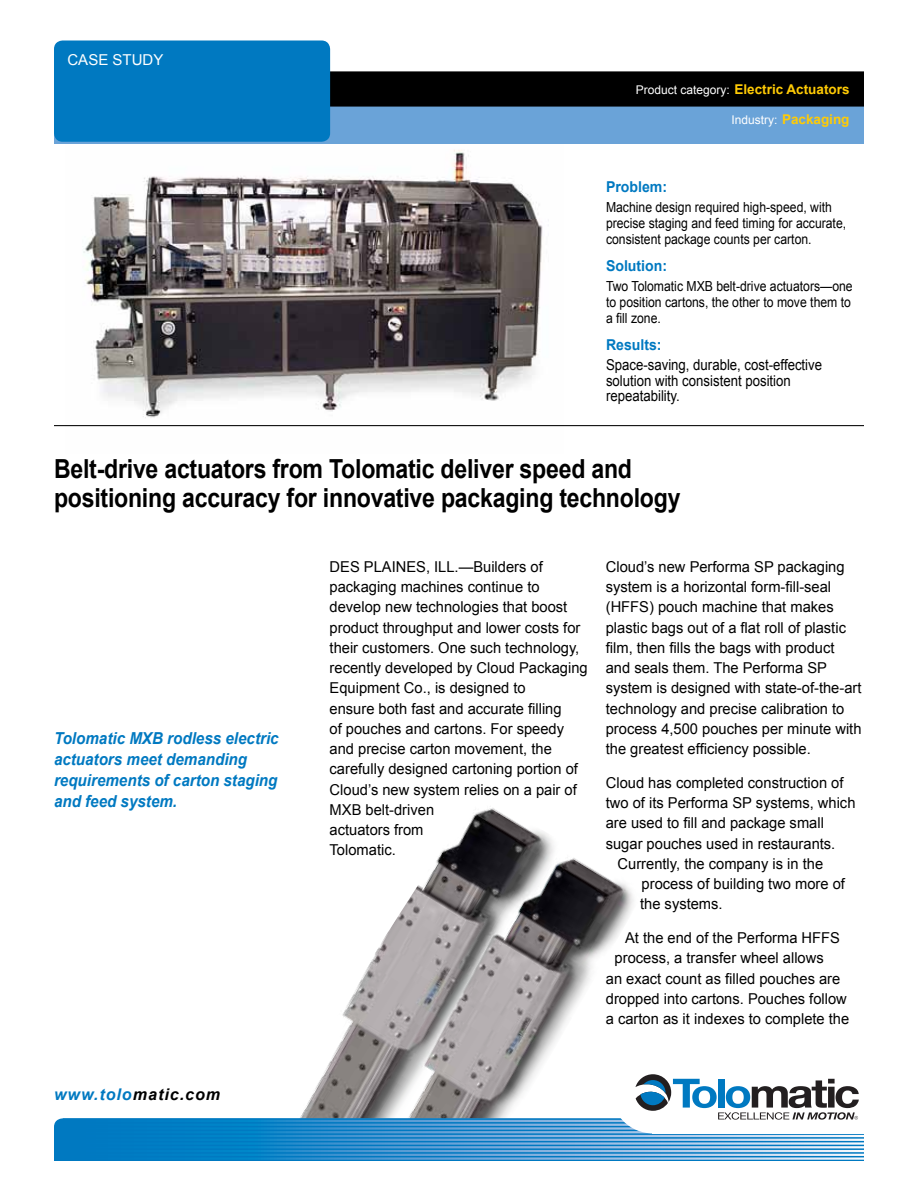
<style>
.page{position:relative;width:918px;height:1188px;background:#fff}
.page>*{position:absolute;margin:0;border:0;box-sizing:border-box;transform-origin:0 0}
.t1{font:700 26.25px/29.2px "Arial";letter-spacing:-.01em;color:#000;scale:.88 1}
.t2{font:italic 700 16.5px/21px "Arial";color:#0079c1;scale:.92 1}
.t3{font:italic 700 16.2px "Arial";letter-spacing:.06em;color:#000}
.t4{font:15px/20.2px "Arial";color:#000}
.t5{font:15px/15.8px "Arial";color:#000;scale:.88 1}
.t6{font:700 15px "Arial";color:#0079c1;scale:.94 1}
.t7{font:15px "Arial";color:#fff}
.t8{font:13.8px/15.8px "Arial";color:#000;scale:.88 1}
.t9{font:700 13.5px "Arial";color:#ffcb05}
.t10{font:12px "Arial";color:#fff}
.s1{font-weight:400;font-size:12px;color:#fff}
.s2{font-weight:700;font-size:13.5px;color:#ffcb05}
.s3{color:#0079c1}
</style>
<div class="page">
<img style="left:300px;top:808px;width:334px;height:310px">
<img style="left:65px;top:150px;width:499px;height:277px">
<svg style="left:54px;top:1118px;width:810px;height:43px;background:#529fd4"></svg>
<hr style="left:63px;top:1118px;width:801px;height:2px;background:#0079c1">
<hr style="left:63px;top:1122px;width:801px;height:2px;background:#0079c1">
<hr style="left:63px;top:1126px;width:801px;height:1px;background:#0079c1">
<hr style="left:63px;top:1130px;width:801px;height:1px;background:#0079c1">
<hr style="left:63px;top:1133px;width:801px;height:2px;background:#0079c1">
<hr style="left:63px;top:1137px;width:801px;height:2px;background:#0079c1">
<hr style="left:63px;top:1141px;width:801px;height:1px;background:#0079c1">
<hr style="left:63px;top:1145px;width:801px;height:1px;background:#0079c1">
<hr style="left:63px;top:1148px;width:801px;height:2px;background:#0079c1">
<hr style="left:63px;top:1152px;width:801px;height:2px;background:#0079c1">
<hr style="left:63px;top:1156px;width:801px;height:1px;background:#0079c1">
<hr style="left:63px;top:1160px;width:801px;height:1px;background:#0079c1">
<div style="left:611px;top:1050px;width:83px;height:83px;background:#fff;border-radius:50%"></div>
<div style="left:653px;top:1051px;width:265px;height:82px;background:#fff"></div>
<svg style="left:635px;top:1074px;width:224px;height:46px"></svg>
<hr style="left:54px;top:425px;width:810px;height:1px;background:#000">
<div style="left:330px;top:71px;width:534px;height:36px;background:#000"></div>
<div style="left:54px;top:107px;width:810px;height:37px;background:#6aa3d8"></div>
<div style="left:54px;top:40px;width:276px;height:102px;background:#0079c1;border-radius:9px"></div>
<p class="t7" style="left:68px;top:51px;width:97px">CASE STUDY</p>
<p class="t9" style="left:636px;top:82px;width:215px"><span class="s1">Product category:</span> Electric Actuators</p>
<p class="t10" style="left:731px;top:113px;width:120px">Industry: <span class="s2">Packaging</span></p>
<p class="t6" style="left:606px;top:179px;width:67px">Problem:</p>
<p class="t8" style="left:606px;top:200px;width:275px">Machine design required high-speed, with precise staging and feed timing for accurate, consistent package counts per carton.</p>
<p class="t6" style="left:606px;top:257px;width:66px">Solution:</p>
<p class="t8" style="left:606px;top:278px;width:282px">Two Tolomatic MXB belt-drive actuators—one to position cartons, the other to move them to a fill zone.</p>
<p class="t6" style="left:606px;top:336px;width:61px">Results:</p>
<p class="t5" style="left:606px;top:357px;width:247px">Space-saving, durable, cost-effective solution with consistent position repeatability.</p>
<h1 class="t1" style="left:54px;top:454px;width:714px">Belt-drive actuators from Tolomatic deliver speed and positioning accuracy for innovative packaging technology</h1>
<p class="t2" style="left:54px;top:727px;width:246px">Tolomatic MXB rodless electric actuators meet demanding requirements of carton staging and feed system.</p>
<p class="t3" style="left:54px;top:1085px;width:168px"><span class="s3">www.tolo</span>matic.com</p>
<p class="t4" style="left:330px;top:557px;width:260px">DES PLAINES, ILL.—Builders of packaging machines continue to develop new technologies that boost product throughput and lower costs for their customers. One such technology, recently developed by Cloud Packaging<br>Equipment Co., is designed to<br>ensure both fast and accurate filling<br>of pouches and cartons. For speedy and precise carton movement, the carefully designed cartoning portion of<br>Cloud’s new system relies on a pair of<br>MXB belt-driven<br>actuators from<br>Tolomatic.</p>
<p class="t4" style="left:606px;top:557px;width:257px">Cloud’s new Performa SP packaging system is a horizontal form-fill-seal (HFFS) pouch machine that makes plastic bags out of a flat roll of plastic film, then fills the bags with product and seals them. The Performa SP system is designed with state-of-the-art technology and precise calibration to process 4,500 pouches per minute with the greatest efficiency possible.</p>
<p class="t4" style="left:606px;top:773px;width:239px">Cloud has completed construction of</p>
<p class="t4" style="left:606px;top:793px;width:251px">two of its Performa SP systems, which</p>
<p class="t4" style="left:606px;top:813px;width:220px">are used to fill and package small</p>
<p class="t4" style="left:606px;top:833px;width:231px">sugar pouches used in restaurants.</p>
<p class="t4" style="left:618px;top:854px;width:207px">Currently, the company is in the</p>
<p class="t4" style="left:642px;top:874px;width:205px">process of building two more of</p>
<p class="t4" style="left:640px;top:894px;width:84px">the systems.</p>
<p class="t4" style="left:625px;top:928px;width:216px">At the end of the Performa HFFS</p>
<p class="t4" style="left:615px;top:948px;width:211px">process, a transfer wheel allows</p>
<p class="t4" style="left:606px;top:968px;width:236px">an exact count as filled pouches are</p>
<p class="t4" style="left:606px;top:989px;width:243px">dropped into cartons. Pouches follow</p>
<p class="t4" style="left:606px;top:1009px;width:245px">a carton as it indexes to complete the</p>
</div>
